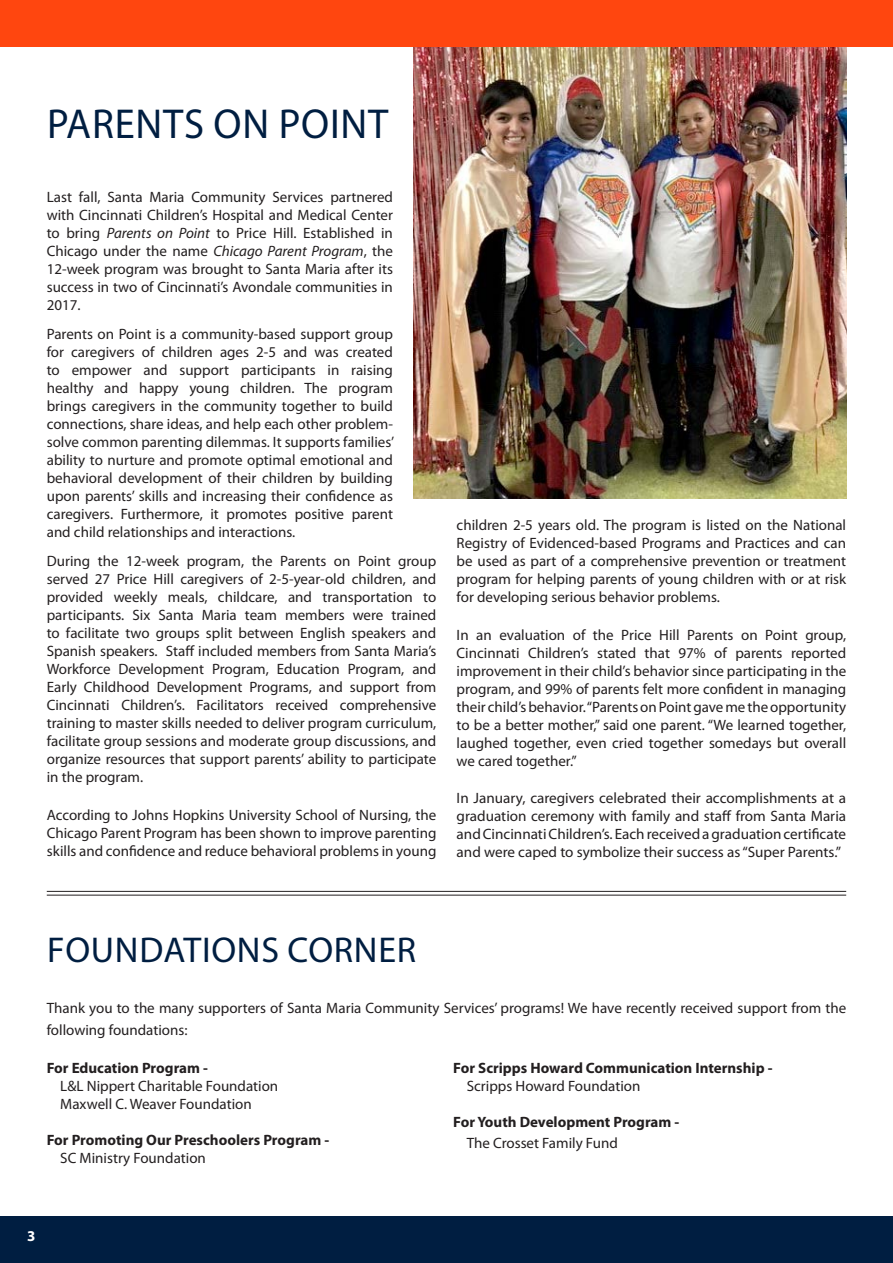
<style>
.page{position:relative;width:893px;height:1263px;background:#fff}
.page>*{position:absolute;margin:0;border:0;box-sizing:border-box;transform-origin:0 0}
.t1{font:42px "Myriad Pro";letter-spacing:.02em;color:#001e41}
.t2{font:36px "Myriad Pro";letter-spacing:.02em;color:#001e41}
.t3{font:15px/18px "Myriad Pro";color:#231f20;text-align:justify}
.t4{font:700 15px "Myriad Pro";color:#231f20}
.t5{font:700 15px "Myriad Pro";color:#fff}
.s1{font-style:italic}
</style>
<div class="page">
<div style="left:0;top:1216px;width:893px;height:47px;background:#001e41"></div>
<div style="left:0;top:0;width:893px;height:47px;background:#ff460f"></div>
<img style="left:413px;top:47px;width:433px;height:452px">
<hr style="left:47px;top:891px;width:799px;height:1px;background:#231f20">
<hr style="left:47px;top:895px;width:799px;height:1px;background:#231f20">
<h1 class="t1" style="left:47px;top:98px;width:343px">PARENTS ON POINT</h1>
<p class="t3" style="left:47px;top:188px;width:348px">Last fall, Santa Maria Community Services partnered with Cincinnati Children’s Hospital and Medical Center to bring <span class="s1">Parents on Point</span> to Price Hill. Established in Chicago under the name <span class="s1">Chicago Parent Program</span>, the 12-week program was brought to Santa Maria after its success in two of Cincinnati’s Avondale communities in 2017.</p>
<p class="t3" style="left:47px;top:325px;width:349px">Parents on Point is a community-based support group for caregivers of children ages 2-5 and was created to empower and support participants in raising healthy and happy young children. The program brings caregivers in the community together to build connections, share ideas, and help each other problem&shy;solve common parenting dilemmas. It supports families’ ability to nurture and promote optimal emotional and behavioral development of their children by building upon parents’ skills and increasing their confidence as caregivers. Furthermore, it promotes positive parent and child relationships and interactions.</p>
<p class="t3" style="left:47px;top:552px;width:391px">During the 12-week program, the Parents on Point group served 27 Price Hill caregivers of 2-5-year-old children, and provided weekly meals, childcare, and transportation to participants. Six Santa Maria team members were trained to facilitate two groups split between English speakers and Spanish speakers. Staff included members from Santa Maria’s Workforce Development Program, Education Program, and Early Childhood Development Programs, and support from Cincinnati Children’s. Facilitators received comprehensive training to master skills needed to deliver program curriculum, facilitate group sessions and moderate group discussions, and organize resources that support parents’ ability to participate in the program.</p>
<p class="t3" style="left:47px;top:805px;width:391px">According to Johns Hopkins University School of Nursing, the Chicago Parent Program has been shown to improve parenting skills and confidence and reduce behavioral problems in young</p>
<p class="t3" style="left:457px;top:516px;width:391px">children 2-5 years old. The program is listed on the National Registry of Evidenced-based Programs and Practices and can be used as part of a comprehensive prevention or treatment program for helping parents of young children with or at risk for developing serious behavior problems.</p>
<p class="t3" style="left:457px;top:625px;width:391px">In an evaluation of the Price Hill Parents on Point group, Cincinnati Children’s stated that 97% of parents reported improvement in their child’s behavior since participating in the program, and 99% of parents felt more confident in managing their child’s behavior. “Parents on Point gave me the opportunity to be a better mother,” said one parent. “We learned together, laughed together, even cried together somedays but overall we cared together.”</p>
<p class="t3" style="left:457px;top:789px;width:391px">In January, caregivers celebrated their accomplishments at a graduation ceremony with family and staff from Santa Maria and Cincinnati Children’s. Each received a graduation certificate and were caped to symbolize their success as “Super Parents.”</p>
<h2 class="t2" style="left:47px;top:928px;width:370px">FOUNDATIONS CORNER</h2>
<p class="t3" style="left:47px;top:996px;width:801px;line-height:22.5px">Thank you to the many supporters of Santa Maria Community Services’ programs! We have recently received support from the following foundations:</p>
<p class="t4" style="left:47px;top:1058px;width:163px">For Education Program -</p>
<p class="t3" style="left:60px;top:1076px;width:219px">L&amp;L Nippert Charitable Foundation<br>Maxwell C. Weaver Foundation</p>
<p class="t4" style="left:47px;top:1130px;width:284px">For Promoting Our Preschoolers Program -</p>
<p class="t3" style="left:60px;top:1148px;width:147px">SC Ministry Foundation</p>
<p class="t4" style="left:453px;top:1058px;width:321px">For Scripps Howard Communication Internship -</p>
<p class="t3" style="left:467px;top:1076px;width:175px">Scripps Howard Foundation</p>
<p class="t4" style="left:453px;top:1112px;width:228px">For Youth Development Program -</p>
<p class="t3" style="left:467px;top:1134px;width:153px">The Crosset Family Fund</p>
<p class="t5" style="left:27px;top:1226px;width:10px">3</p>
</div>
